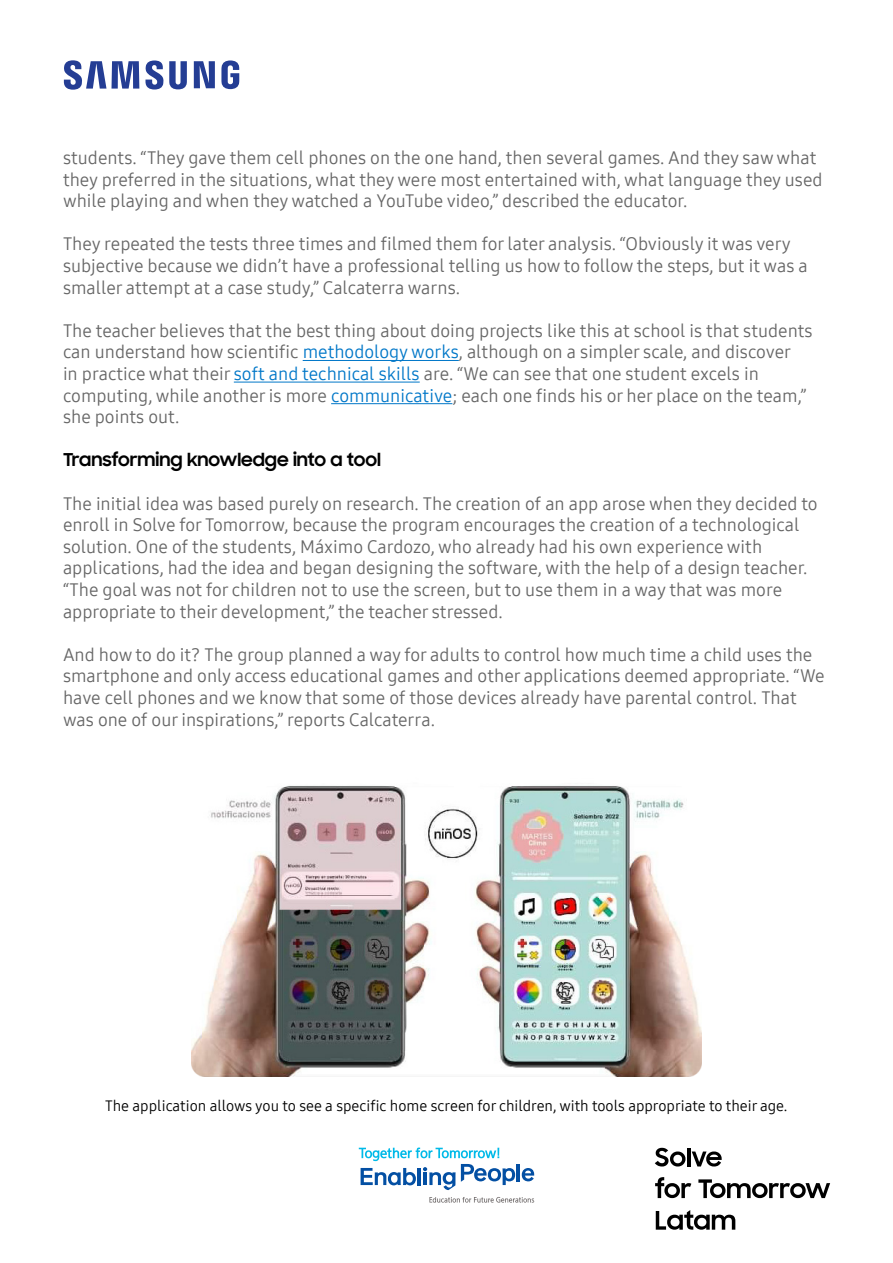
<style>
.page{position:relative;width:893px;height:1263px;background:#fff}
.page>*{position:absolute;margin:0;border:0;box-sizing:border-box;transform-origin:0 0}
.texto_corrido{font:18px/21.6px "Samsung One 400";color:#666}
.t1{font:700 18px "Samsung Sharp Sans";color:#000}
.legenda{font:15px "Samsung One 400";color:#000}
.s1{color:#0077c8}
</style>
<div class="page">
<svg style="left:64px;top:60px;width:175px;height:30px"></svg>
<svg style="left:655px;top:1148px;width:30px;height:18px"></svg>
<hr style="left:687px;top:1147px;width:3px;height:19px;background:#000">
<svg style="left:692px;top:1151px;width:30px;height:15px"></svg>
<svg style="left:655px;top:1177px;width:36px;height:21px"></svg>
<svg style="left:698px;top:1179px;width:132px;height:19px"></svg>
<svg style="left:656px;top:1210px;width:79px;height:20px"></svg>
<hr style="left:517px;top:1164px;width:3px;height:17px;background:#034fa3">
<svg style="left:522px;top:1168px;width:12px;height:13px"></svg>
<svg style="left:429px;top:1197px;width:105px;height:5px"></svg>
<svg style="left:359px;top:1147px;width:156px;height:43px"></svg>
<hr style="left:303px;top:360px;width:156px;height:1px;background:#0077c8">
<hr style="left:234px;top:382px;width:186px;height:1px;background:#0077c8">
<hr style="left:331px;top:403px;width:121px;height:1px;background:#0077c8">
<img style="left:191px;top:785px;width:510px;height:292px">
<p class="texto_corrido" style="left:63px;top:147px;width:761px">students. “They gave them cell phones on the one hand, then several games. And they saw what they preferred in the situations, what they were most entertained with, what language they used while playing and when they watched a YouTube video,” described the educator.</p>
<p class="texto_corrido" style="left:63px;top:233px;width:746px">They repeated the tests three times and filmed them for later analysis. “Obviously it was very subjective because we didn’t have a professional telling us how to follow the steps, but it was a smaller attempt at a case study,” Calcaterra warns.</p>
<p class="texto_corrido" style="left:63px;top:319px;width:751px">The teacher believes that the best thing about doing projects like this at school is that students can understand how scientific <span class="s1">methodology works</span>, although on a simpler scale, and discover<br>in practice what their <span class="s1">soft and technical skills</span> are. “We can see that one student excels in computing, while another is more <span class="s1">communicative</span>; each one finds his or her place on the team,” she points out.</p>
<h2 class="t1" style="left:63px;top:447px;width:319px">Transforming knowledge into a tool</h2>
<p class="texto_corrido" style="left:63px;top:492px;width:756px">The initial idea was based purely on research. The creation of an app arose when they decided to enroll in Solve for Tomorrow, because the program encourages the creation of a technological solution. One of the students, Máximo Cardozo, who already had his own experience with applications, had the idea and began designing the software, with the help of a design teacher. “The goal was not for children not to use the screen, but to use them in a way that was more appropriate to their development,” the teacher stressed.</p>
<p class="texto_corrido" style="left:63px;top:643px;width:763px">And how to do it? The group planned a way for adults to control how much time a child uses the smartphone and only access educational games and other applications deemed appropriate. “We have cell phones and we know that some of those devices already have parental control. That was one of our inspirations,” reports Calcaterra.</p>
<p class="legenda" style="left:105px;top:1095px;width:684px">The application allows you to see a specific home screen for children, with tools appropriate to their age.</p>
</div>
